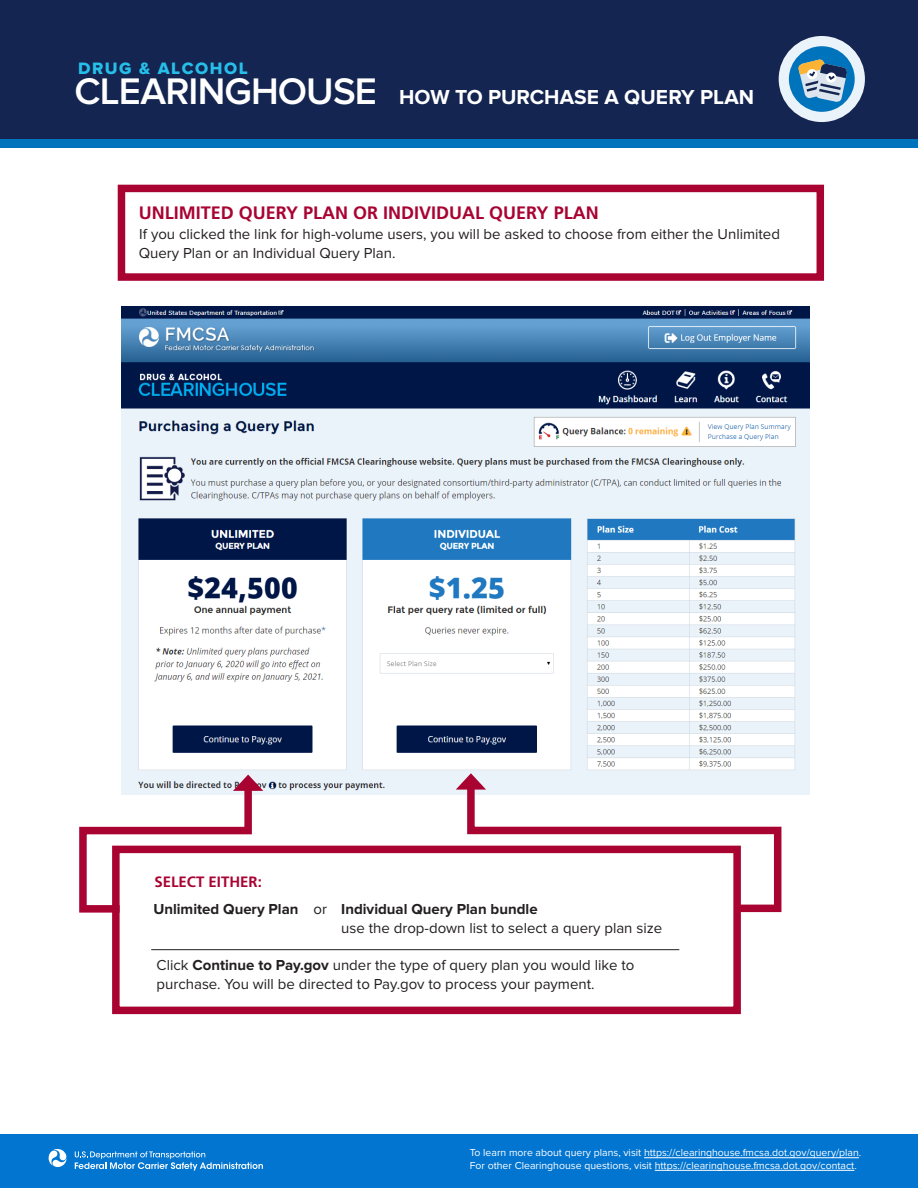
<style>
.page{position:relative;width:918px;height:1188px;background:#fff}
.page>*{position:absolute;margin:0;border:0;box-sizing:border-box;transform-origin:0 0}
.t1{font:700 21px "Proxima Nova";color:#fff}
.No_Spacing{font:700 18px "Frutiger";color:#a90332}
.t2{font:17.1px "Proxima Nova Extrabld";letter-spacing:.09em;color:#26bfea}
.No_Spacing-2{font:15px/19.5px "Proxima Nova";color:#231f20}
.No_Spacing-3{font:700 15px "Proxima Nova";color:#231f20}
.No_Spacing-4{font:700 15px "Frutiger";color:#a90332}
.t3{font:10.5px/12.6px "Proxima Nova";color:#fff}
.s1{font-weight:600;font-size:38.4px}
.s2{font-weight:700}
</style>
<div class="page">
<div style="left:0;top:0;width:918px;height:145px;background:#132550"></div>
<div style="left:0;top:139px;width:918px;height:8px;background:#0073bd"></div>
<div style="left:0;top:1134px;width:918px;height:54px;background:#0275d0"></div>
<svg style="left:48px;top:1149px;width:19px;height:18px"></svg>
<svg style="left:75px;top:1151px;width:188px;height:20px"></svg>
<hr style="left:644px;top:1157px;width:215px;height:1px;background:#fff">
<hr style="left:655px;top:1170px;width:199px;height:1px;background:#fff">
<svg style="left:784px;top:41px;width:76px;height:76px;background:#479acf"></svg>
<div style="left:779px;top:36px;width:86px;height:86px;border:10px solid #ebf3fa;border-radius:50%"></div>
<svg style="left:798px;top:59px;width:50px;height:44px;background:#799aaf"></svg>
<div style="left:118px;top:185px;width:706px;height:96px;border:8px solid #a90332"></div>
<img style="left:122px;top:307px;width:688px;height:488px">
<svg style="left:112px;top:845px;width:629px;height:170px"></svg>
<svg style="left:79px;top:775px;width:184px;height:141px"></svg>
<svg style="left:463px;top:776px;width:322px;height:140px"></svg>
<svg style="left:456px;top:773px;width:30px;height:17px"></svg>
<hr style="left:151px;top:949px;width:528px;height:1px;background:#231f20">
<p class="t2" style="left:78px;top:58px;width:171px">DRUG &amp; ALCOHOL</p>
<h1 class="t1" style="left:75px;top:85px;width:681px"><span class="s1">CLEARINGHOUSE</span> HOW TO PURCHASE A QUERY PLAN</h1>
<p class="No_Spacing" style="left:139px;top:202px;width:461px">UNLIMITED QUERY PLAN OR INDIVIDUAL QUERY PLAN</p>
<p class="No_Spacing-2" style="left:139px;top:224px;width:643px">If you clicked the link for high-volume users, you will be asked to choose from either the Unlimited<br>Query Plan or an Individual Query Plan.</p>
<p class="No_Spacing-4" style="left:154px;top:873px;width:109px">SELECT EITHER:</p>
<p class="No_Spacing-3" style="left:153px;top:900px;width:147px">Unlimited Query Plan</p>
<p class="No_Spacing-2" style="left:314px;top:899px;width:15px">or</p>
<p class="No_Spacing-3" style="left:341px;top:900px;width:198px">Individual Query Plan bundle</p>
<p class="No_Spacing-2" style="left:341px;top:919px;width:323px">use the drop-down list to select a query plan size</p>
<p class="No_Spacing-2" style="left:157px;top:955px;width:479px">Click <span class="s2">Continue to Pay.gov</span> under the type of query plan you would like to purchase. You will be directed to Pay.gov to process your payment.</p>
<p class="t3" style="left:470px;top:1147px;width:393px">To learn more about query plans, visit https://clearinghouse.fmcsa.dot.gov/query/plan.<br>For other Clearinghouse questions, visit https://clearinghouse.fmcsa.dot.gov/contact.</p>
</div>
